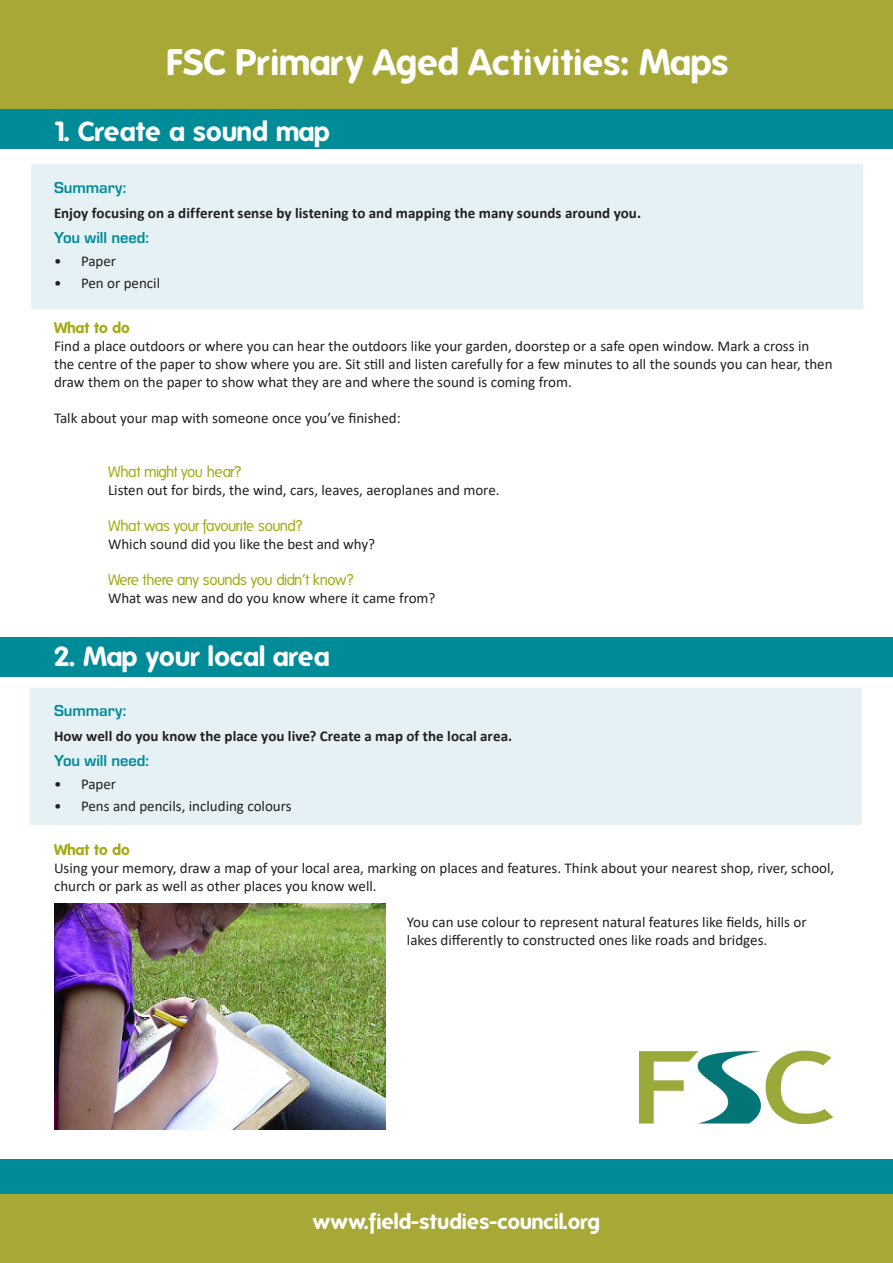
<style>
.page{position:relative;width:893px;height:1263px;background:#fff}
.page>*{position:absolute;margin:0;border:0;box-sizing:border-box;transform-origin:0 0}
.t1{font:700 36px "Folks";color:#fff}
.t2{font:700 27px "Folks";color:#fff}
.t3{font:700 21px "Folks";color:#fff}
.t4{font:700 16.5px "Eurostile";color:#008b99}
.t5{font:15px/18px "Calibri";color:#231f20}
.t6{font:700 15px "Calibri";letter-spacing:.005em;color:#231f20}
.t7{font:15px "Folks";letter-spacing:-.035em;color:#a5a912}
.t8{font:700 15px "Folks";color:#a5a912}
</style>
<div class="page">
<div style="left:0;top:0;width:893px;height:109px;background:#a8a836"></div>
<div style="left:31px;top:164px;width:832px;height:145px;background:#e5f1f4"></div>
<div style="left:0;top:109px;width:893px;height:39px;background:#008b99"></div>
<div style="left:0;top:1181px;width:893px;height:82px;background:#a8a836"></div>
<div style="left:0;top:1159px;width:893px;height:34px;background:#008b99"></div>
<img style="left:639px;top:1051px;width:194px;height:73px">
<img style="left:54px;top:903px;width:332px;height:226px">
<div style="left:0;top:638px;width:893px;height:39px;background:#008b99"></div>
<div style="left:30px;top:688px;width:832px;height:137px;background:#e5f1f4"></div>
<p class="t1" style="left:167px;top:41px;width:563px">FSC Primary Aged Activities: Maps</p>
<p class="t2" style="left:54px;top:116px;width:278px">1. Create a sound map</p>
<p class="t4" style="left:54px;top:178px;width:74px">Summary:</p>
<p class="t6" style="left:54px;top:202px;width:589px">Enjoy focusing on a different sense by listening to and mapping the many sounds around you.</p>
<p class="t4" style="left:54px;top:229px;width:97px">You will need:</p>
<p class="t5" style="left:54px;top:251px;width:64px">• Paper</p>
<p class="t5" style="left:54px;top:273px;width:108px">• Pen or pencil</p>
<p class="t8" style="left:54px;top:319px;width:78px">What to do</p>
<p class="t5" style="left:54px;top:337px;width:780px">Find a place outdoors or where you can hear the outdoors like your garden, doorstep or a safe open window. Mark a cross in the centre of the paper to show where you are. Sit still and listen carefully for a few minutes to all the sounds you can hear, then draw them on the paper to show what they are and where the sound is coming from.</p>
<p class="t5" style="left:54px;top:409px;width:348px">Talk about your map with someone once you’ve finished:</p>
<p class="t7" style="left:108px;top:464px;width:135px">What might you hear?</p>
<p class="t5" style="left:108px;top:481px;width:393px">Listen out for birds, the wind, cars, leaves, aeroplanes and more.</p>
<p class="t7" style="left:108px;top:518px;width:196px">What was your favourite sound?</p>
<p class="t5" style="left:108px;top:535px;width:269px">Which sound did you like the best and why?</p>
<p class="t7" style="left:108px;top:572px;width:247px">Were there any sounds you didn’t know?</p>
<p class="t5" style="left:108px;top:589px;width:329px">What was new and do you know where it came from?</p>
<p class="t2" style="left:54px;top:640px;width:278px">2. Map your local area</p>
<p class="t4" style="left:54px;top:701px;width:74px">Summary:</p>
<p class="t6" style="left:54px;top:725px;width:460px">How well do you know the place you live? Create a map of the local area.</p>
<p class="t4" style="left:54px;top:752px;width:97px">You will need:</p>
<p class="t5" style="left:54px;top:774px;width:64px">• Paper</p>
<p class="t5" style="left:54px;top:796px;width:239px">• Pens and pencils, including colours</p>
<p class="t8" style="left:54px;top:841px;width:78px">What to do</p>
<p class="t5" style="left:54px;top:859px;width:782px">Using your memory, draw a map of your local area, marking on places and features. Think about your nearest shop, river, school, church or park as well as other places you know well.</p>
<p class="t5" style="left:407px;top:913px;width:401px">You can use colour to represent natural features like fields, hills or lakes differently to constructed ones like roads and bridges.</p>
<p class="t3" style="left:313px;top:1209px;width:288px">www.field-studies-council.org</p>
</div>
